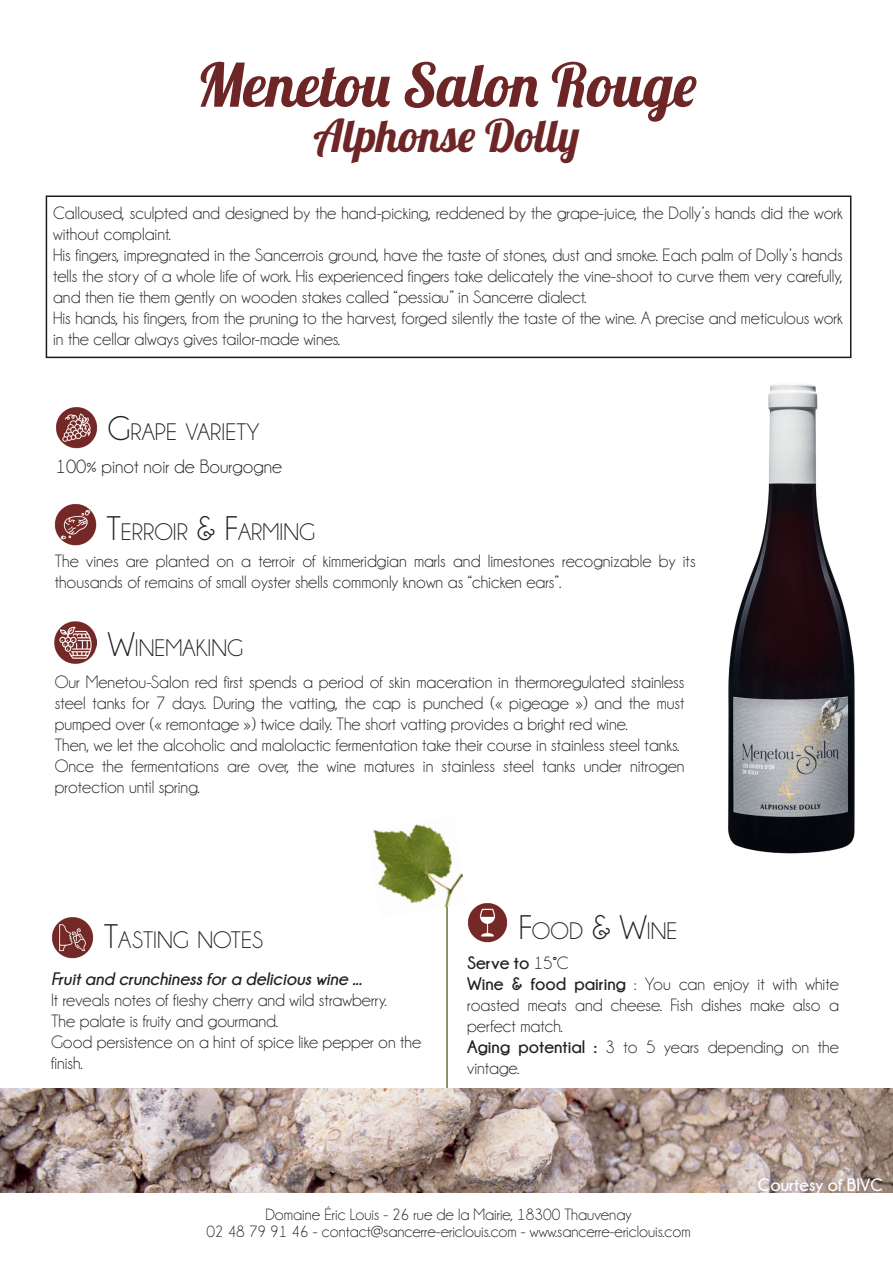
<style>
.page{position:relative;width:893px;height:1263px;background:#fff}
.page>*{position:absolute;margin:0;border:0;box-sizing:border-box;transform-origin:0 0}
.t1{font:60px "Lobster 1.4";color:#6d2526}
.t2{font:45px "Lobster 1.4";color:#6d2526}
.t3{font:24.15px "Champagne&Limousines";color:#231f20}
.t4{font:19.5px "Champagne&Limousines";color:#231f20}
.t5{font:18px/21px "Champagne&Limousines";color:#231f20}
.t6{font:italic 700 18px "Champagne&Limousines";color:#231f20}
.t7{font:700 18px "Champagne&Limousines";color:#fff}
.t8{font:700 18px "Champagne&Limousines";color:#231f20}
.t9{font:16.5px "Champagne&Limousines";color:#231f20}
.s1{font-size:34.5px}
.s2{font-weight:400}
.s3{font-weight:700}
</style>
<div class="page">
<div style="left:46px;top:195px;width:805px;height:163px;border:2px solid #1d1a1e"></div>
<img style="left:728px;top:384px;width:127px;height:470px">
<img style="left:55px;top:504px;width:42px;height:41px">
<img style="left:467px;top:903px;width:40px;height:40px">
<hr style="left:446px;top:836px;width:2px;height:268px;background:#839060">
<img style="left:52px;top:917px;width:41px;height:42px">
<img style="left:54px;top:622px;width:42px;height:42px">
<img style="left:373px;top:824px;width:90px;height:94px">
<img style="left:0;top:1088px;width:892px;height:104px">
<img style="left:56px;top:407px;width:42px;height:42px">
<p class="t1" style="left:196px;top:47px;width:501px">Menetou Salon Rouge</p>
<p class="t2" style="left:313px;top:107px;width:268px">Alphonse Dolly</p>
<p class="t5" style="left:53px;top:203px;width:791px">Calloused, sculpted and designed by the hand-picking, reddened by the grape-juice, the Dolly’s hands did the work without complaint.</p>
<p class="t5" style="left:53px;top:245px;width:791px;text-align:justify">His fingers, impregnated in the Sancerrois ground, have the taste of stones, dust and smoke. Each palm of Dolly’s hands tells the story of a whole life of work. His experienced fingers take delicately the vine-shoot to curve them very carefully, and then tie them gently on wooden stakes called “pessiau” in Sancerre dialect.</p>
<p class="t5" style="left:53px;top:308px;width:791px">His hands, his fingers, from the pruning to the harvest, forged silently the taste of the wine. A precise and meticulous work in the cellar always gives tailor-made wines.</p>
<p class="t3" style="left:108px;top:419px;width:154px"><span class="s1">G</span>RAPE VARIETY</p>
<p class="t4" style="left:56px;top:456px;width:228px">100% pinot noir de Bourgogne</p>
<p class="t3" style="left:106px;top:519px;width:210px"><span class="s1">T</span>ERROIR <span class="s1">&amp; F</span>ARMING</p>
<p class="t5" style="left:55px;top:551px;width:642px">The vines are planted on a terroir of kimmeridgian marls and limestones recognizable by its thousands of remains of small oyster shells commonly known as “chicken ears”.</p>
<p class="t3" style="left:108px;top:636px;width:137px"><span class="s1">W</span>INEMAKING</p>
<p class="t5" style="left:55px;top:671px;width:631px;text-align:justify">Our Menetou-Salon red first spends a period of skin maceration in thermoregulated stainless steel tanks for 7 days. During the vatting, the cap is punched (« pigeage ») and the must pumped over (« remontage ») twice daily. The short vatting provides a bright red wine.</p>
<p class="t5" style="left:55px;top:734px;width:626px">Then, we let the alcoholic and malolactic fermentation take their course in stainless steel tanks.</p>
<p class="t5" style="left:55px;top:755px;width:631px">Once the fermentations are over, the wine matures in stainless steel tanks under nitrogen protection until spring.</p>
<p class="t3" style="left:104px;top:927px;width:161px"><span class="s1">T</span>ASTING NOTES</p>
<p class="t6" style="left:51px;top:969px;width:312px">Fruit and crunchiness for a delicious wine ...</p>
<p class="t5" style="left:51px;top:990px;width:337px">It reveals notes of fleshy cherry and wild strawberry.</p>
<p class="t5" style="left:51px;top:1011px;width:228px">The palate is fruity and gourmand.</p>
<p class="t5" style="left:51px;top:1032px;width:372px">Good persistence on a hint of spice like pepper on the finish.</p>
<p class="t3" style="left:519px;top:919px;width:160px"><span class="s1">F</span>OOD <span class="s1">&amp; W</span>INE</p>
<p class="t8" style="left:467px;top:953px;width:103px">Serve to <span class="s2">15</span>°<span class="s2">C</span></p>
<p class="t5" style="left:467px;top:974px;width:373px;text-align:justify"><span class="s3">Wine &amp; food pairing</span> : You can enjoy it with white roasted meats and cheese. Fish dishes make also a perfect match.</p>
<p class="t5" style="left:467px;top:1037px;width:373px"><span class="s3">Aging potential :</span> 3 to 5 years depending on the vintage.</p>
<p class="t7" style="left:758px;top:1175px;width:126px">Courtesy of BIVC</p>
<p class="t9" style="left:265px;top:1206px;width:368px">Domaine Éric Louis - 26 rue de la Mairie, 18300 Thauvenay</p>
<p class="t9" style="left:206px;top:1223px;width:486px">02 48 79 91 46 - contact@sancerre-ericlouis.com - www.sancerre-ericlouis.com</p>
</div>
